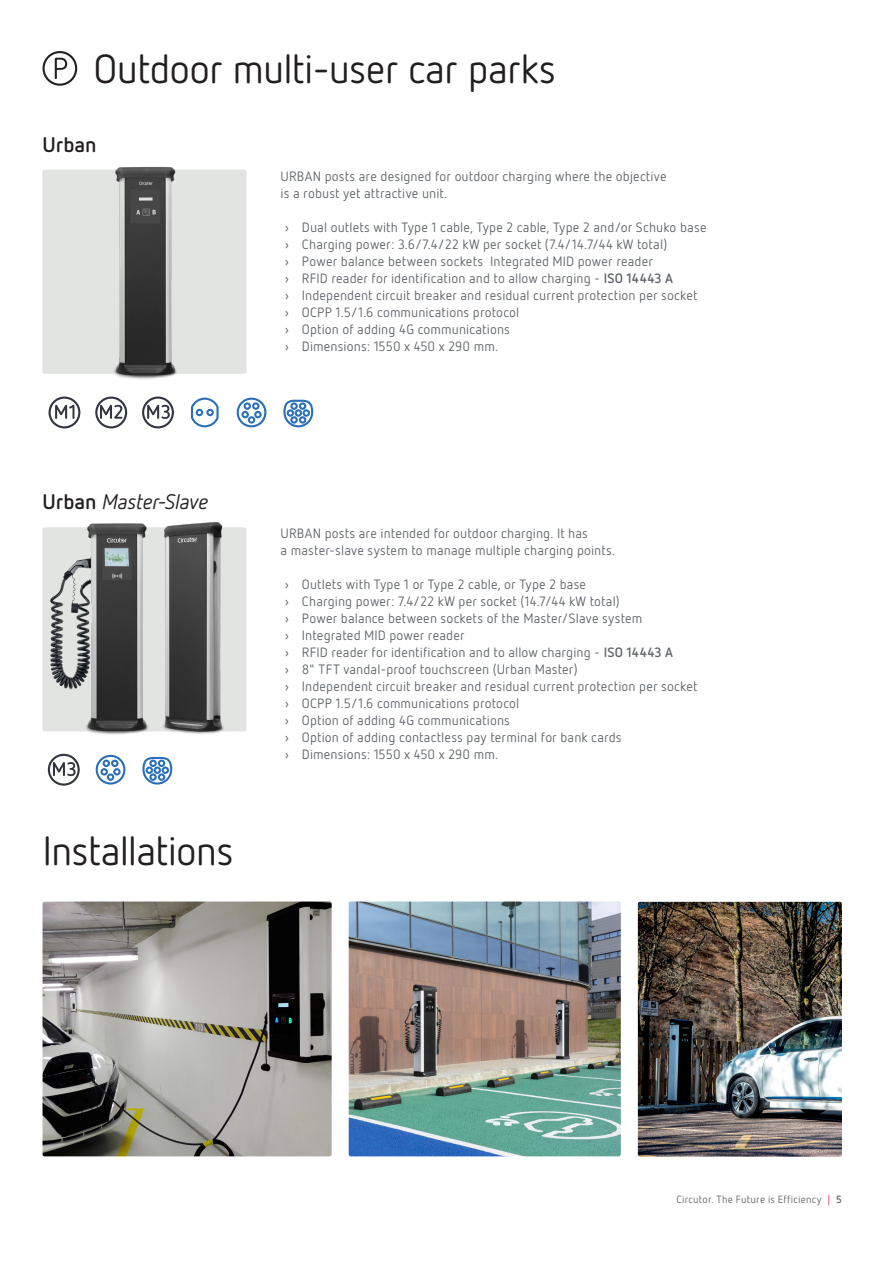
<style>
.page{position:relative;width:893px;height:1263px;background:#fff}
.page>*{position:absolute;margin:0;border:0;box-sizing:border-box;transform-origin:0 0}
.t1{font:40.5px "Netto Pro";letter-spacing:-.02em;color:#231f20}
.H4_2{font:italic 21px "Netto Pro";letter-spacing:-.01em;color:#231f20}
.H4_2-2{font:700 21px "Netto Pro";color:#231f20}
.t2{font:13.5px/17px "Netto Pro";letter-spacing:.01em;color:#5f6369}
.t3{font:10.5px "Netto Pro";letter-spacing:.025em;color:#5f6369}
.s1{font-weight:700}
.s2{font-weight:700;font-style:normal}
.s3{color:#ee2d50}
</style>
<div class="page">
<div style="left:42px;top:170px;width:204px;height:204px;background:#e2e4e2;border-radius:2px"></div>
<img style="left:43px;top:901px;width:289px;height:255px">
<img style="left:349px;top:901px;width:272px;height:255px">
<img style="left:638px;top:902px;width:204px;height:255px">
<img style="left:42px;top:521px;width:204px;height:214px">
<svg style="left:55px;top:58px;width:12px;height:21px"></svg>
<div style="left:43px;top:51px;width:34px;height:35px;border:2px solid #231f20;border-radius:50%"></div>
<img style="left:67px;top:167px;width:155px;height:212px">
<svg style="left:191px;top:398px;width:28px;height:29px"></svg>
<svg style="left:237px;top:398px;width:29px;height:29px"></svg>
<svg style="left:283px;top:400px;width:30px;height:27px"></svg>
<svg style="left:49px;top:396px;width:31px;height:32px"></svg>
<svg style="left:95px;top:396px;width:32px;height:32px"></svg>
<svg style="left:142px;top:396px;width:32px;height:32px"></svg>
<svg style="left:96px;top:755px;width:29px;height:29px"></svg>
<svg style="left:142px;top:757px;width:30px;height:27px"></svg>
<svg style="left:48px;top:754px;width:32px;height:32px"></svg>
<h3 class="t1" style="left:94px;top:42px;width:464px">Outdoor multi-user car parks</h3>
<p class="H4_2-2" style="left:43px;top:131px;width:56px">Urban</p>
<p class="t2" style="left:281px;top:167px;width:388px">URBAN posts are designed for outdoor charging where the objective is a robust yet attractive unit.</p>
<p class="t2" style="left:285px;top:218px;width:423px">› Dual outlets with Type 1 cable, Type 2 cable, Type 2 and/or Schuko base</p>
<p class="t2" style="left:285px;top:235px;width:384px">› Charging power: 3.6/7.4/22 kW per socket (7.4/14.7/44 kW total)</p>
<p class="t2" style="left:285px;top:252px;width:370px">› Power balance between sockets Integrated MID power reader</p>
<p class="t2" style="left:285px;top:269px;width:390px">› RFID reader for identification and to allow charging - <span class="s1">ISO 14443 A</span></p>
<p class="t2" style="left:285px;top:286px;width:414px">› Independent circuit breaker and residual current protection per socket</p>
<p class="t2" style="left:285px;top:303px;width:236px">› OCPP 1.5/1.6 communications protocol</p>
<p class="t2" style="left:285px;top:320px;width:227px">› Option of adding 4G communications</p>
<p class="t2" style="left:285px;top:337px;width:215px">› Dimensions: 1550 x 450 x 290 mm.</p>
<p class="H4_2" style="left:43px;top:488px;width:167px"><span class="s2">Urban</span> Master-Slave</p>
<h3 class="t1" style="left:43px;top:825px;width:193px">Installations</h3>
<p class="t2" style="left:281px;top:524px;width:336px">URBAN posts are intended for outdoor charging. It has<br>a master-slave system to manage multiple charging points.</p>
<p class="t2" style="left:285px;top:575px;width:303px">› Outlets with Type 1 or Type 2 cable, or Type 2 base</p>
<p class="t2" style="left:285px;top:592px;width:336px">› Charging power: 7.4/22 kW per socket (14.7/44 kW total)</p>
<p class="t2" style="left:285px;top:609px;width:359px">› Power balance between sockets of the Master/Slave system</p>
<p class="t2" style="left:285px;top:626px;width:181px">› Integrated MID power reader</p>
<p class="t2" style="left:285px;top:643px;width:390px">› RFID reader for identification and to allow charging - <span class="s1">ISO 14443 A</span></p>
<p class="t2" style="left:285px;top:660px;width:294px">› 8" TFT vandal-proof touchscreen (Urban Master)</p>
<p class="t2" style="left:285px;top:677px;width:414px">› Independent circuit breaker and residual current protection per socket</p>
<p class="t2" style="left:285px;top:694px;width:236px">› OCPP 1.5/1.6 communications protocol</p>
<p class="t2" style="left:285px;top:711px;width:227px">› Option of adding 4G communications</p>
<p class="t2" style="left:285px;top:728px;width:338px">› Option of adding contactless pay terminal for bank cards</p>
<p class="t2" style="left:285px;top:745px;width:215px">› Dimensions: 1550 x 450 x 290 mm.</p>
<p class="t3" style="left:676px;top:1193px;width:167px">Circutor. The Future is Efficiency <span class="s3">|</span> <span class="s1">5</span></p>
</div>
